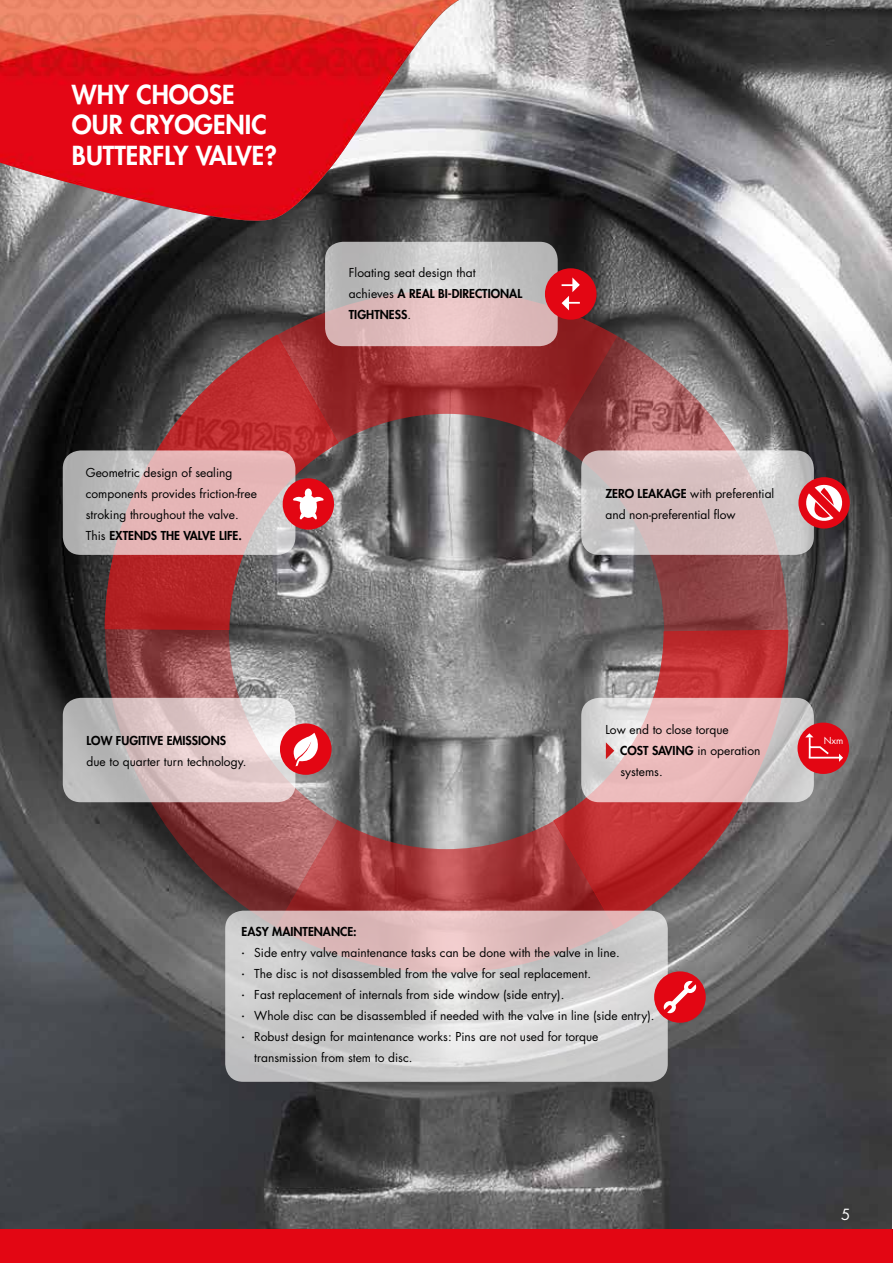
<style>
.page{position:relative;width:893px;height:1263px;background:#fff}
.page>*{position:absolute;margin:0;border:0;box-sizing:border-box;transform-origin:0 0}
.t1{font:800 25.5px/30.6px "Futura Std";color:#fff}
.t2{font:15px "Futura Std";color:#fff}
.t3{font:12px/21px "Futura Std";color:#000}
.t4{font:800 12px "Futura Std";color:#000}
.t5{font:9.3px "Futura Std";color:#fff}
.s1{font-weight:800}
.s2{font-family:"Helvetica Neue LT Pro";font-weight:500}
</style>
<div class="page">
<img style="left:0;top:0;width:892px;height:1230px">
<svg style="left:277px;top:290px;width:340px;height:153px;background:#8d3e3f"></svg>
<svg style="left:337px;top:820px;width:215px;height:91px;background:#a04a4c"></svg>
<svg style="left:555px;top:336px;width:233px;height:293px;background:#845c5d"></svg>
<svg style="left:325px;top:242px;width:233px;height:104px;background:#d1c0c0"></svg>
<svg style="left:552px;top:629px;width:237px;height:301px;background:#984f50"></svg>
<svg style="left:104px;top:631px;width:233px;height:296px;background:#81595a"></svg>
<svg style="left:104px;top:334px;width:235px;height:297px;background:#873e3f"></svg>
<div style="left:0;top:1230px;width:893px;height:33px;background:#e30613"></div>
<svg style="left:0;top:0;width:470px;height:225px"></svg>
<img style="left:0;top:0;width:459px;height:222px">
<div style="left:549px;top:273px;width:43px;height:42px;background:#e30613;border-radius:50%"></div>
<div style="left:545px;top:268px;width:51px;height:52px;border:9px solid #e30613;border-radius:50%"></div>
<svg style="left:562px;top:277px;width:18px;height:33px"></svg>
<svg style="left:225px;top:911px;width:443px;height:171px;background:#d1c9c9"></svg>
<div style="left:654px;top:971px;width:52px;height:52px;border:9px solid #e30613;border-radius:50%"></div>
<svg style="left:664px;top:981px;width:32px;height:32px"></svg>
<svg style="left:581px;top:450px;width:233px;height:105px;background:#d4c4c4"></svg>
<svg style="left:794px;top:473px;width:59px;height:59px;background:#bb5a60"></svg>
<svg style="left:63px;top:450px;width:232px;height:105px;background:#d5b7b7"></svg>
<div style="left:287px;top:483px;width:42px;height:42px;background:#e30613;border-radius:50%"></div>
<div style="left:283px;top:478px;width:51px;height:52px;border:9px solid #e30613;border-radius:50%"></div>
<svg style="left:293px;top:488px;width:31px;height:31px"></svg>
<svg style="left:581px;top:698px;width:233px;height:104px;background:#e1c2c3"></svg>
<svg style="left:63px;top:698px;width:232px;height:104px;background:#d5c6c6"></svg>
<svg style="left:606px;top:742px;width:8px;height:17px"></svg>
<div style="left:802px;top:727px;width:43px;height:42px;background:#e30613;border-radius:50%"></div>
<div style="left:797px;top:723px;width:52px;height:51px;border:9px solid #e30613;border-radius:50%"></div>
<hr style="left:809px;top:757px;width:31px;height:1px;background:#fff">
<svg style="left:839px;top:754px;width:4px;height:8px"></svg>
<svg style="left:805px;top:733px;width:26px;height:26px"></svg>
<div style="left:284px;top:728px;width:43px;height:42px;background:#e30613;border-radius:50%"></div>
<div style="left:280px;top:723px;width:52px;height:52px;border:9px solid #e30613;border-radius:50%"></div>
<svg style="left:290px;top:733px;width:29px;height:33px"></svg>
<h1 class="t1" style="left:72px;top:79px;width:206px">WHY CHOOSE<br>OUR CRYOGENIC<br>BUTTERFLY VALVE?</h1>
<p class="t3" style="left:86px;top:462px;width:173px">Geometric design of sealing components provides friction-free stroking throughout the valve.<br>This <span class="s1">EXTENDS THE VALVE LIFE.</span></p>
<p class="t3" style="left:349px;top:262px;width:175px">Floating seat design that achieves <span class="s1">A REAL BI-DIRECTIONAL<br>TIGHTNESS</span>.</p>
<p class="t3" style="left:605px;top:483px;width:170px"><span class="s1">ZERO LEAKAGE</span> with preferential and non-preferential flow</p>
<p class="t3" style="left:620px;top:719px;width:142px;text-indent:-15px">Low end to close torque<br><span class="s1">COST SAVING</span> in operation systems.</p>
<p class="t4" style="left:86px;top:733px;width:141px">LOW FUGITIVE EMISSIONS</p>
<p class="t5" style="left:824px;top:735px;width:21px">Nxm</p>
<p class="t3" style="left:86px;top:751px;width:161px">due to quarter turn technology.</p>
<p class="t4" style="left:241px;top:924px;width:117px">EASY MAINTENANCE:</p>
<p class="t3" style="left:241px;top:942px;width:380px"><span class="s2">·</span> Side entry valve maintenance tasks can be done with the valve in line.</p>
<p class="t3" style="left:241px;top:963px;width:351px"><span class="s2">·</span> The disc is not disassembled from the valve for seal replacement.</p>
<p class="t3" style="left:241px;top:984px;width:324px"><span class="s2">·</span> Fast replacement of internals from side window (side entry).</p>
<p class="t3" style="left:241px;top:1005px;width:414px"><span class="s2">·</span> Whole disc can be disassembled if needed with the valve in line (side entry).</p>
<p class="t3" style="left:241px;top:1026px;width:358px"><span class="s2">·</span> Robust design for maintenance works: Pins are not used for torque</p>
<p class="t3" style="left:254px;top:1047px;width:160px">transmission from stem to disc.</p>
<p class="t2" style="left:841px;top:1205px;width:11px">5</p>
</div>
